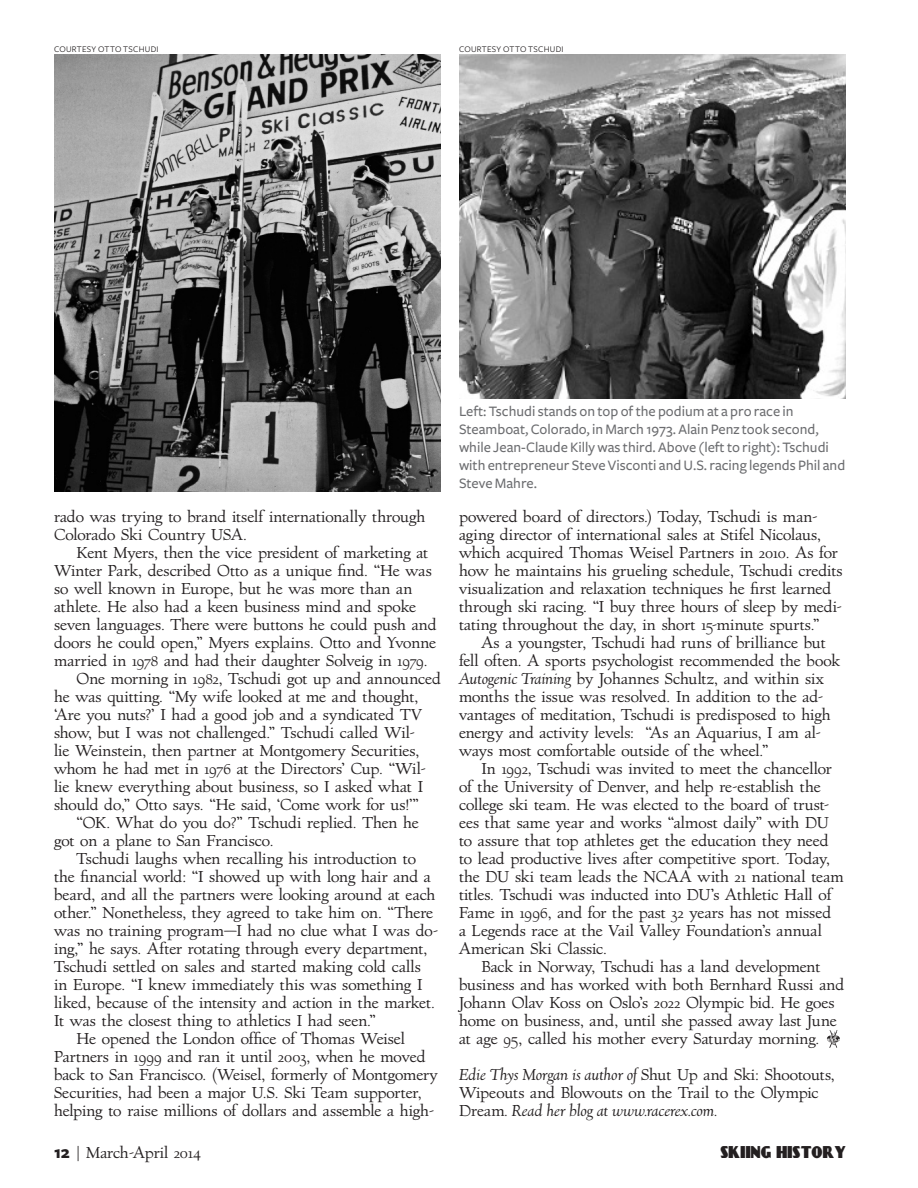
<style>
.page{position:relative;width:918px;height:1188px;background:#fff}
.page>*{position:absolute;margin:0;border:0;box-sizing:border-box;transform-origin:0 0}
.t1{font:15px/18px "Village";color:#231f20}
.t2{font:500 15px/18px "Freight Sans";color:#6c6d70}
.t3{font:15px "Day Poster Black NF";letter-spacing:.02em;color:#231f20;scale:.84 1}
.t4{font:9px "Freight Sans";letter-spacing:.03em;color:#231f20}
.s1{font-style:italic}
.s2{font-family:"Freight Sans";font-weight:700;font-size:18px}
</style>
<div class="page">
<img style="left:827px;top:1030px;width:13px;height:18px">
<img style="left:54px;top:55px;width:387px;height:437px">
<img style="left:459px;top:54px;width:387px;height:344px">
<p class="t4" style="left:54px;top:44px;width:106px">COURTESY OTTO TSCHUDI</p>
<p class="t4" style="left:459px;top:44px;width:106px">COURTESY OTTO TSCHUDI</p>
<p class="t1" style="left:54px;top:508px;width:373px">rado was trying to brand itself internationally through<br>Colorado Ski Country USA.</p>
<p class="t1" style="left:54px;top:544px;width:384px;text-indent:22px">Kent Myers, then the vice president of marketing at Winter Park, described Otto as a unique find. “He was so well known in Europe, but he was more than an athlete. He also had a keen business mind and spoke seven languages. There were buttons he could push and doors he could open,” Myers explains. Otto and Yvonne married in 1978 and had their daughter Solveig in 1979.</p>
<p class="t1" style="left:54px;top:670px;width:388px;text-indent:22px">One morning in 1982, Tschudi got up and announced he was quitting. “My wife looked at me and thought, ‘Are you nuts?’ I had a good job and a syndicated TV show, but I was not challenged.” Tschudi called Wil-<br>lie Weinstein, then partner at Montgomery Securities, whom he had met in 1976 at the Directors’ Cup. “Wil&shy;lie knew everything about business, so I asked what I should do,” Otto says. “He said, ‘Come work for us!’”</p>
<p class="t1" style="left:54px;top:814px;width:366px;text-indent:22px">“OK. What do you do?” Tschudi replied. Then he got on a plane to San Francisco.</p>
<p class="t1" style="left:54px;top:850px;width:386px;text-indent:22px">Tschudi laughs when recalling his introduction to the financial world: “I showed up with long hair and a beard, and all the partners were looking around at each other.” Nonetheless, they agreed to take him on. “There was no training program—I had no clue what I was do&shy;ing,” he says. After rotating through every department, Tschudi settled on sales and started making cold calls<br>in Europe. “I knew immediately this was something I liked, because of the intensity and action in the market.<br>It was the closest thing to athletics I had seen.”</p>
<p class="t1" style="left:54px;top:1030px;width:385px;text-indent:22px">He opened the London office of Thomas Weisel Partners in 1999 and ran it until 2003, when he moved back to San Francisco. (Weisel, formerly of Montgomery Securities, had been a major U.S. Ski Team supporter, helping to raise millions of dollars and assemble a high-</p>
<p class="t2" style="left:459px;top:402px;width:388px">Left: Tschudi stands on top of the podium at a pro race in Steamboat, Colorado, in March 1973. Alain Penz took second, while Jean-Claude Killy was third. Above (left to right): Tschudi with entrepreneur Steve Visconti and U.S. racing legends Phil and Steve Mahre.</p>
<p class="t1" style="left:459px;top:508px;width:385px">powered board of directors.) Today, Tschudi is man&shy;aging director of international sales at Stifel Nicolaus, which acquired Thomas Weisel Partners in 2010. As for how he maintains his grueling schedule, Tschudi credits visualization and relaxation techniques he first learned through ski racing. “I buy three hours of sleep by medi&shy;tating throughout the day, in short 15-minute spurts.”</p>
<p class="t1" style="left:459px;top:634px;width:383px;text-indent:22px">As a youngster, Tschudi had runs of brilliance but fell often. A sports psychologist recommended the book <span class="s1">Autogenic Training</span> by Johannes Schultz, and within six months the issue was resolved. In addition to the ad&shy;vantages of meditation, Tschudi is predisposed to high energy and activity levels: “As an Aquarius, I am al&shy;ways most comfortable outside of the wheel.”</p>
<p class="t1" style="left:459px;top:760px;width:386px;text-indent:22px">In 1992, Tschudi was invited to meet the chancellor of the University of Denver, and help re-establish the college ski team. He was elected to the board of trust&shy;ees that same year and works “almost daily” with DU to assure that top athletes get the education they need to lead productive lives after competitive sport. Today, the DU ski team leads the NCAA with 21 national team titles. Tschudi was inducted into DU’s Athletic Hall of Fame in 1996, and for the past 32 years has not missed<br>a Legends race at the Vail Valley Foundation’s annual American Ski Classic.</p>
<p class="t1" style="left:459px;top:958px;width:387px;text-indent:22px">Back in Norway, Tschudi has a land development business and has worked with both Bernhard Russi and Johann Olav Koss on Oslo’s 2022 Olympic bid. He goes home on business, and, until she passed away last June at age 95, called his mother every Saturday morning.</p>
<p class="t1" style="left:459px;top:1066px;width:377px"><span class="s1">Edie Thys Morgan is author of</span> Shut Up and Ski: Shootouts,<br>Wipeouts and Blowouts on the Trail to the Olympic<br>Dream<span class="s1">. Read her blog at www.racerex.com.</span></p>
<p class="t1" style="left:54px;top:1144px;width:148px"><span class="s2">12</span> | March-April 2014</p>
<p class="t3" style="left:720px;top:1143px;width:151px">SKIING HISTORY</p>
</div>
